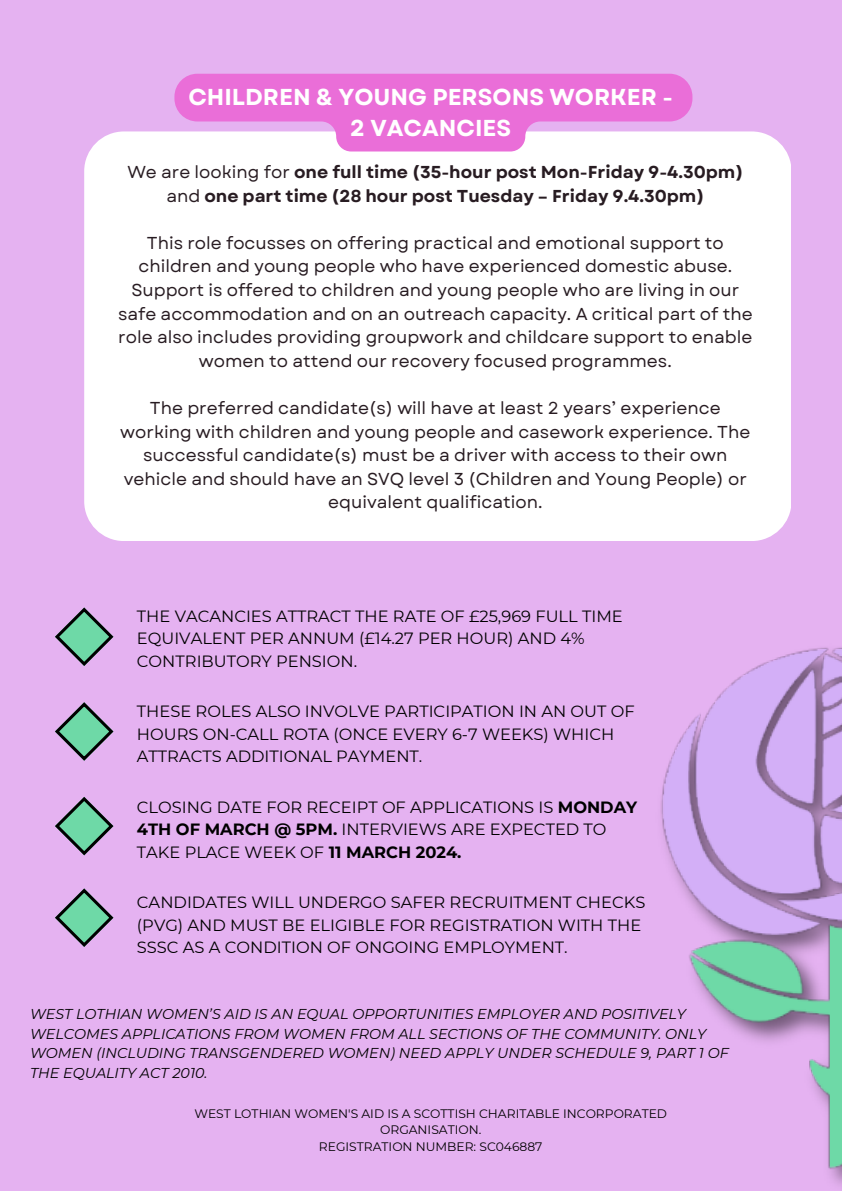
<style>
.page{position:relative;width:842px;height:1191px;background:#fff}
.page>*{position:absolute;margin:0;border:0;box-sizing:border-box;transform-origin:0 0}
.t1{font:700 23px/30px "Garet";color:#fff;text-align:center}
.t2{font:17.2px/23.6px "Garet";color:#281c22;text-align:center}
.t3{font:700 17.2px/23.6px "Garet";color:#281c22;text-align:center}
.t4{font:16.3px/22.5px "Montserrat";color:#000}
.t5{font:italic 14.3px/19.5px "Montserrat";color:#000}
.t6{font:12.3px/16.5px "Montserrat";color:#000;text-align:center}
.s1{font-weight:400}
.s2{font-weight:700}
</style>
<div class="page">
<div style="left:0;top:0;width:842px;height:1190px;background:#e5b2f1"></div>
<div style="left:84px;top:131px;width:707px;height:410px;background:#fff;border-radius:40px"></div>
<svg style="left:174px;top:74px;width:518px;height:77px"></svg>
<svg style="left:55px;top:607px;width:58px;height:59px"></svg>
<img style="left:660px;top:647px;width:182px;height:538px">
<svg style="left:55px;top:702px;width:58px;height:58px"></svg>
<svg style="left:55px;top:797px;width:58px;height:58px"></svg>
<svg style="left:55px;top:888px;width:58px;height:58px"></svg>
<h1 class="t1" style="left:188px;top:82px;width:486px">CHILDREN &amp; YOUNG PERSONS WORKER -<br>2 VACANCIES</h1>
<h3 class="t3" style="left:127px;top:160px;width:617px"><span class="s1">We are looking for</span> one full time (35-hour post Mon-Friday 9-4.30pm) <span class="s1">and</span> one part time (28 hour post Tuesday – Friday 9.4.30pm)</h3>
<h3 class="t2" style="left:118px;top:231px;width:636px">This role focusses on offering practical and emotional support to children and young people who have experienced domestic abuse.<br>Support is offered to children and young people who are living in our safe accommodation and on an outreach capacity. A critical part of the role also includes providing groupwork and childcare support to enable women to attend our recovery focused programmes.</h3>
<h3 class="t2" style="left:120px;top:396px;width:632px">The preferred candidate(s) will have at least 2 years’ experience working with children and young people and casework experience. The successful candidate(s) must be a driver with access to their own vehicle and should have an SVQ level 3 (Children and Young People) or equivalent qualification.</h3>
<h2 class="t4" style="left:137px;top:604px;width:487px">THE VACANCIES ATTRACT THE RATE OF £25,969 FULL TIME<br>EQUIVALENT PER ANNUM (£14.27 PER HOUR) AND 4%<br>CONTRIBUTORY PENSION.</h2>
<h2 class="t4" style="left:137px;top:700px;width:499px">THESE ROLES ALSO INVOLVE PARTICIPATION IN AN OUT OF<br>HOURS ON-CALL ROTA (ONCE EVERY 6-7 WEEKS) WHICH<br>ATTRACTS ADDITIONAL PAYMENT.</h2>
<h2 class="t4" style="left:137px;top:795px;width:502px">CLOSING DATE FOR RECEIPT OF APPLICATIONS IS <span class="s2">MONDAY<br>4TH OF MARCH @ 5PM.</span> INTERVIEWS ARE EXPECTED TO<br>TAKE PLACE WEEK OF <span class="s2">11 MARCH 2024.</span></h2>
<h2 class="t4" style="left:137px;top:890px;width:510px">CANDIDATES WILL UNDERGO SAFER RECRUITMENT CHECKS (PVG) AND MUST BE ELIGIBLE FOR REGISTRATION WITH THE<br>SSSC AS A CONDITION OF ONGOING EMPLOYMENT.</h2>
<h4 class="t5" style="left:30px;top:1004px;width:700px">WEST LOTHIAN WOMEN’S AID IS AN EQUAL OPPORTUNITIES EMPLOYER AND POSITIVELY WELCOMES APPLICATIONS FROM WOMEN FROM ALL SECTIONS OF THE COMMUNITY. ONLY WOMEN (INCLUDING TRANSGENDERED WOMEN) NEED APPLY UNDER SCHEDULE 9, PART 1 OF THE EQUALITY ACT 2010.</h4>
<p class="t6" style="left:194px;top:1104px;width:474px">WEST LOTHIAN WOMEN'S AID IS A SCOTTISH CHARITABLE INCORPORATED<br>ORGANISATION.</p>
<p class="t6" style="left:319px;top:1137px;width:225px">REGISTRATION NUMBER: SC046887</p>
</div>
